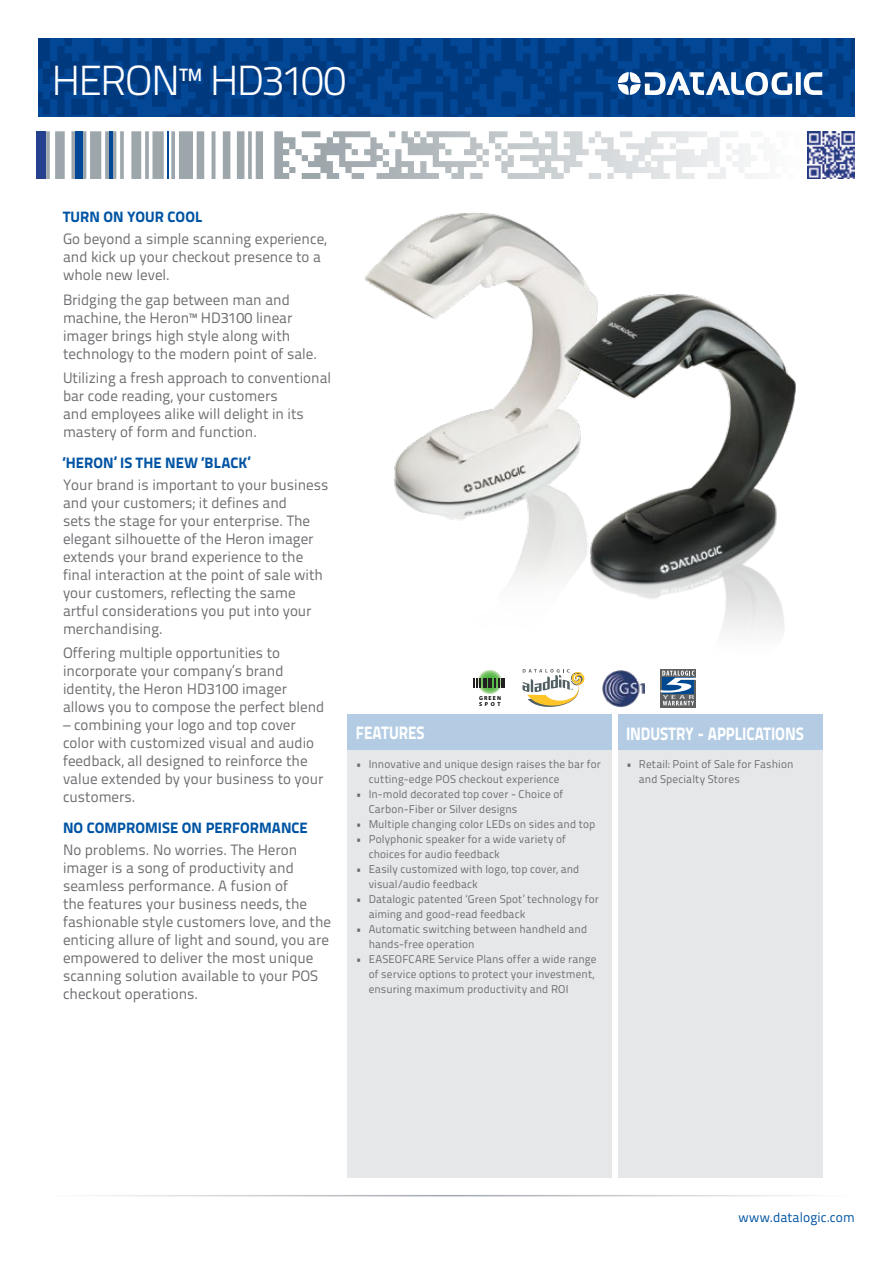
<style>
.page{position:relative;width:893px;height:1263px;background:#fff}
.page>*{position:absolute;margin:0;border:0;box-sizing:border-box;transform-origin:0 0}
.t1{font:300 42px "Titillium Text 22 L";letter-spacing:-.045em;color:#fff}
.t2{font:800 18px "Titillium Text 22 L";letter-spacing:-.005em;color:#fff;scale:.85 1}
.t3{font:15px/18px "Titillium Text 22 L";color:#6d6e71}
.t4{font:800 15px "Titillium Text 22 L";letter-spacing:.005em;color:#0054a4}
.t5{font:13.5px "Titillium Text 22 L";letter-spacing:.005em;color:#0054a4}
.t6{font:11.25px/15px "Titillium Text 22 L";letter-spacing:.01em;color:#6d6e71}
.t7{font:700 5.7px/5.7px "Myriad Pro";letter-spacing:.2em;color:#000}
</style>
<div class="page">
<svg style="left:38px;top:38px;width:817px;height:79px;fill:#013c84"></svg>
<svg style="left:302px;top:131px;width:453px;height:48px"></svg>
<hr style="left:167px;top:131px;width:2px;height:48px;background:#034797">
<div style="left:75px;top:131px;width:7px;height:48px;background:#034797"></div>
<hr style="left:109px;top:131px;width:4px;height:48px;background:#034797">
<div style="left:37px;top:131px;width:9px;height:48px;background:#25408f"></div>
<hr style="left:45px;top:1195px;width:803px;height:1px;background:#9da3aa">
<div style="left:348px;top:714px;width:264px;height:36px;background:#b3cce4"></div>
<div style="left:618px;top:714px;width:204px;height:36px;background:#b3cce4"></div>
<div style="left:348px;top:750px;width:264px;height:428px;background:#e6e7e8"></div>
<div style="left:618px;top:750px;width:204px;height:428px;background:#e6e7e8"></div>
<svg style="left:618px;top:72px;width:204px;height:23px"></svg>
<img style="left:807px;top:131px;width:48px;height:48px">
<svg style="left:522px;top:669px;width:63px;height:38px"></svg>
<img style="left:602px;top:670px;width:42px;height:37px">
<svg style="left:477px;top:669px;width:25px;height:25px"></svg>
<svg style="left:474px;top:678px;width:25px;height:10px"></svg>
<hr style="left:501px;top:678px;width:4px;height:10px;background:#231f20">
<svg style="left:661px;top:669px;width:35px;height:38px"></svg>
<svg style="left:660px;top:671px;width:36px;height:34px"></svg>
<img style="left:365px;top:213px;width:431px;height:421px">
<h1 class="t1" style="left:51px;top:50px;width:296px">HERON™ HD3100</h1>
<p class="t4" style="left:63px;top:205px;width:141px">TURN ON YOUR COOL</p>
<p class="t3" style="left:63px;top:229px;width:265px">Go beyond a simple scanning experience, and kick up your checkout presence to a whole new level.</p>
<p class="t3" style="left:63px;top:290px;width:256px">Bridging the gap between man and machine, the Heron™ HD3100 linear imager brings high style along with technology to the modern point of sale.</p>
<p class="t3" style="left:63px;top:368px;width:270px">Utilizing a fresh approach to conventional bar code reading, your customers<br>and employees alike will delight in its mastery of form and function.</p>
<p class="t4" style="left:63px;top:451px;width:189px">‘HERON’ IS THE NEW ‘BLACK’</p>
<p class="t3" style="left:63px;top:475px;width:267px">Your brand is important to your business and your customers; it defines and<br>sets the stage for your enterprise. The elegant silhouette of the Heron imager extends your brand experience to the final interaction at the point of sale with your customers, reflecting the same artful considerations you put into your merchandising.</p>
<p class="t3" style="left:63px;top:643px;width:263px">Offering multiple opportunities to incorporate your company’s brand identity, the Heron HD3100 imager allows you to compose the perfect blend</p>
<p class="t3" style="left:63px;top:715px;width:262px">– combining your logo and top cover color with customized visual and audio feedback, all designed to reinforce the value extended by your business to your customers.</p>
<p class="t4" style="left:63px;top:816px;width:246px">NO COMPROMISE ON PERFORMANCE</p>
<p class="t3" style="left:63px;top:840px;width:270px">No problems. No worries. The Heron imager is a song of productivity and seamless performance. A fusion of<br>the features your business needs, the fashionable style customers love, and the enticing allure of light and sound, you are empowered to deliver the most unique scanning solution available to your POS checkout operations.</p>
<p class="t7" style="left:479px;top:695px;width:23px">GREEN<br>SPOT</p>
<p class="t2" style="left:356px;top:719px;width:82px">FEATURES</p>
<p class="t2" style="left:626px;top:719px;width:211px">INDUSTRY - APPLICATIONS</p>
<p class="t6" style="left:369px;top:756px;width:234px;text-indent:-13px">• Innovative and unique design raises the bar for cutting-edge POS checkout experience</p>
<p class="t6" style="left:369px;top:786px;width:196px;text-indent:-13px">• In-mold decorated top cover - Choice of<br>Carbon-Fiber or Silver designs</p>
<p class="t6" style="left:356px;top:816px;width:241px">• Multiple changing color LEDs on sides and top</p>
<p class="t6" style="left:369px;top:831px;width:199px;text-indent:-13px">• Polyphonic speaker for a wide variety of choices for audio feedback</p>
<p class="t6" style="left:369px;top:861px;width:212px;text-indent:-13px">• Easily customized with logo, top cover, and visual/audio feedback</p>
<p class="t6" style="left:369px;top:891px;width:232px;text-indent:-13px">• Datalogic patented ‘Green Spot’ technology for aiming and good-read feedback</p>
<p class="t6" style="left:369px;top:921px;width:220px;text-indent:-13px">• Automatic switching between handheld and hands-free operation</p>
<p class="t6" style="left:369px;top:951px;width:229px;text-indent:-13px">• EASEOFCARE Service Plans offer a wide range of service options to protect your investment, ensuring maximum productivity and ROI</p>
<p class="t6" style="left:639px;top:756px;width:156px;text-indent:-13px">• Retail: Point of Sale for Fashion and Specialty Stores</p>
<p class="t5" style="left:738px;top:1207px;width:118px">www.datalogic.com</p>
</div>
